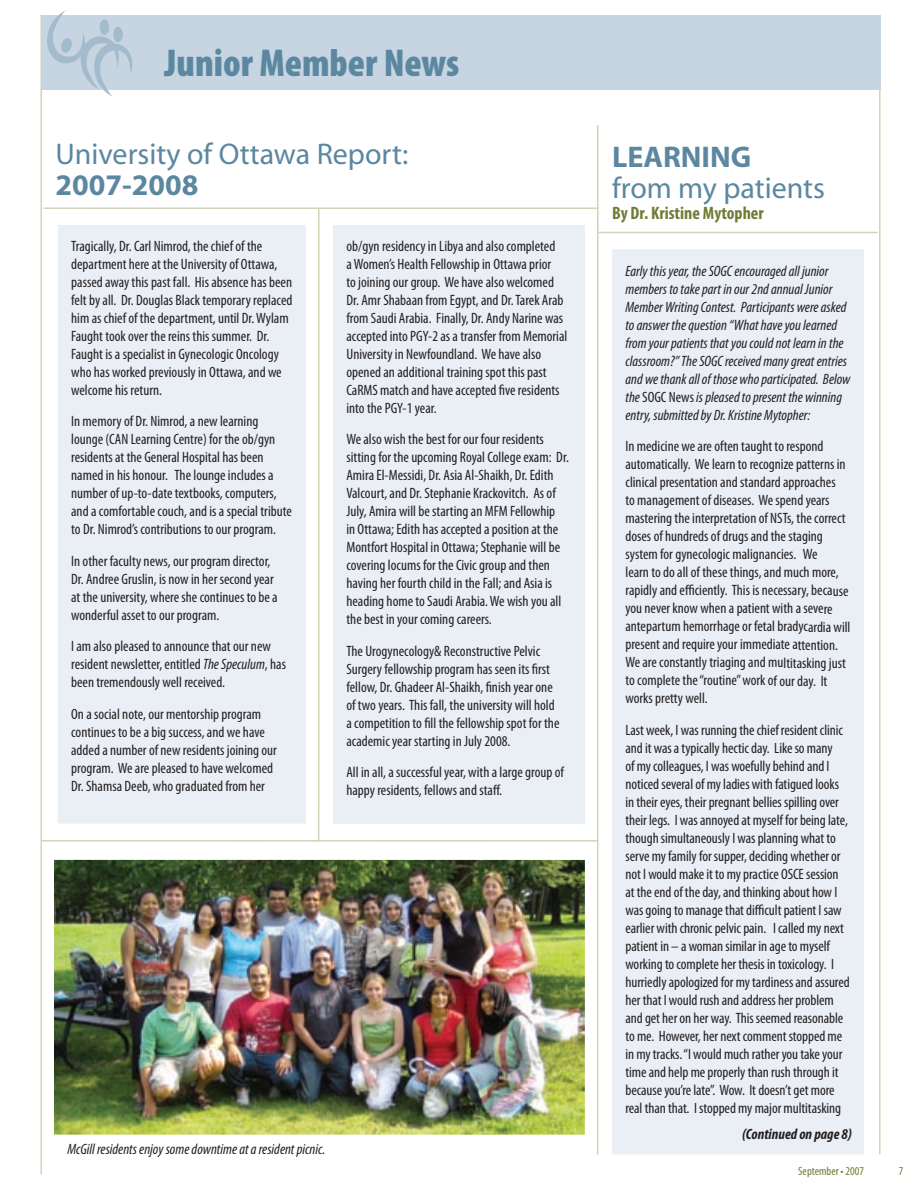
<style>
.page{position:relative;width:918px;height:1188px;background:#fff}
.page>*{position:absolute;margin:0;border:0;box-sizing:border-box;transform-origin:0 0}
.t1{font:900 condensed 39px "Myriad Pro";color:#5c87a1}
.t2{font:30px "Myriad";color:#5c87a1}
.t3{font:700 30px "Myriad";color:#5c87a1}
.t4{font:700 condensed 18px "Myriad Pro";color:#727a34}
.t5{font:condensed 15px/18px "Myriad Pro";color:#231f20}
.t6{font:italic condensed 15px/18px "Myriad Pro";color:#231f20}
.t7{font:italic 700 condensed 15px "Myriad Pro";color:#231f20}
.t8{font:condensed 12px "Myriad Pro";color:#727a34}
.s1{font-style:italic}
.s2{font-style:normal}
</style>
<div class="page">
<div style="left:333px;top:225px;width:252px;height:598px;background:#e9eff4"></div>
<hr style="left:41px;top:15px;width:1px;height:1159px;background:#d1d4b7">
<hr style="left:879px;top:15px;width:2px;height:1139px;background:#d1d4b7">
<div style="left:42px;top:15px;width:838px;height:74px;background:#c6d5e1"></div>
<svg style="left:40px;top:11px;width:99px;height:87px"></svg>
<div style="left:100px;top:19px;width:9px;height:16px;background:#a2bbcd;border-radius:50%"></div>
<div style="left:113px;top:27px;width:10px;height:15px;background:#a2bbcd;border-radius:50%"></div>
<div style="left:612px;top:249px;width:252px;height:905px;background:#e9eff4"></div>
<div style="left:58px;top:225px;width:248px;height:599px;background:#e9eff4"></div>
<hr style="left:43px;top:207px;width:556px;height:2px;background:#d1d4b7">
<hr style="left:597px;top:125px;width:2px;height:1029px;background:#d1d4b7">
<hr style="left:42px;top:840px;width:556px;height:2px;background:#d1d4b7">
<hr style="left:318px;top:209px;width:1px;height:633px;background:#d1d4b7">
<hr style="left:599px;top:232px;width:279px;height:1px;background:#d1d4b7">
<img style="left:54px;top:860px;width:531px;height:275px">
<h1 class="t1" style="left:164px;top:41px;width:296px">Junior Member News</h1>
<h2 class="t2" style="left:55px;top:139px;width:354px">University of Ottawa Report:</h2>
<h2 class="t3" style="left:55px;top:170px;width:144px">2007-2008</h2>
<p class="t5" style="left:71px;top:237px;width:223px">Tragically, Dr. Carl Nimrod, the chief of the department here at the University of Ottawa, passed away this past fall. His absence has been felt by all. Dr. Douglas Black temporary replaced him as chief of the department, until Dr. Wylam Faught took over the reins this summer. Dr.<br>Faught is a specialist in Gynecologic Oncology who has worked previously in Ottawa, and we welcome his return.</p>
<p class="t5" style="left:71px;top:412px;width:222px">In memory of Dr. Nimrod, a new learning lounge (CAN Learning Centre) for the ob/gyn residents at the General Hospital has been named in his honour. The lounge includes a number of up-to-date textbooks, computers, and a comfortable couch, and is a special tribute to Dr. Nimrod’s contributions to our program.</p>
<p class="t5" style="left:71px;top:552px;width:208px">In other faculty news, our program director, Dr. Andree Gruslin, is now in her second year at the university, where she continues to be a wonderful asset to our program.</p>
<p class="t5" style="left:71px;top:637px;width:216px">I am also pleased to announce that our new resident newsletter, entitled <span class="s1">The Speculum</span>, has been tremendously well received.</p>
<p class="t5" style="left:71px;top:705px;width:207px">On a social note, our mentorship program continues to be a big success, and we have added a number of new residents joining our program. We are pleased to have welcomed Dr. Shamsa Deeb, who graduated from her</p>
<p class="t5" style="left:346px;top:237px;width:222px">ob/gyn residency in Libya and also completed<br>a Women’s Health Fellowship in Ottawa prior<br>to joining our group. We have also welcomed Dr. Amr Shabaan from Egypt, and Dr. Tarek Arab from Saudi Arabia. Finally, Dr. Andy Narine was accepted into PGY-2 as a transfer from Memorial University in Newfoundland. We have also opened an additional training spot this past CaRMS match and have accepted five residents into the PGY-1 year.</p>
<p class="t5" style="left:346px;top:430px;width:224px">We also wish the best for our four residents sitting for the upcoming Royal College exam: Dr.<br>Amira El-Messidi, Dr. Asia Al-Shaikh, Dr. Edith Valcourt, and Dr. Stephanie Krackovitch. As of July, Amira will be starting an MFM Fellowhip<br>in Ottawa; Edith has accepted a position at the Montfort Hospital in Ottawa; Stephanie will be covering locums for the Civic group and then having her fourth child in the Fall; and Asia is heading home to Saudi Arabia. We wish you all the best in your coming careers.</p>
<p class="t5" style="left:346px;top:642px;width:215px">The Urogynecology&amp; Reconstructive Pelvic Surgery fellowship program has seen its first fellow, Dr. Ghadeer Al-Shaikh, finish year one of two years. This fall, the university will hold a competition to fill the fellowship spot for the academic year starting in July 2008.</p>
<p class="t5" style="left:346px;top:763px;width:219px">All in all, a successful year, with a large group of happy residents, fellows and staff.</p>
<p class="t6" style="left:67px;top:1141px;width:259px">McGill residents enjoy some downtime at a resident picnic.</p>
<h2 class="t3" style="left:612px;top:141px;width:141px">LEARNING</h2>
<h2 class="t2" style="left:612px;top:173px;width:215px">from my patients</h2>
<p class="t4" style="left:612px;top:203px;width:153px">By Dr. Kristine Mytopher</p>
<p class="t6" style="left:625px;top:262px;width:227px">Early this year, the SOGC encouraged all junior members to take part in our 2nd annual Junior Member Writing Contest. Participants were asked to answer the question “What have you learned from your patients that you could not learn in the classroom?” The SOGC received many great entries and we thank all of those who participated. Below the <span class="s2">SOGC News</span> is pleased to present the winning entry, submitted by Dr. Kristine Mytopher:</p>
<p class="t5" style="left:625px;top:438px;width:227px">In medicine we are often taught to respond automatically. We learn to recognize patterns in clinical presentation and standard approaches<br>to management of diseases. We spend years mastering the interpretation of NSTs, the correct doses of hundreds of drugs and the staging system for gynecologic malignancies. We<br>learn to do all of these things, and much more, rapidly and efficiently. This is necessary, because you never know when a patient with a severe antepartum hemorrhage or fetal bradycardia will present and require your immediate attention.<br>We are constantly triaging and multitasking just to complete the “routine” work of our day. It works pretty well.</p>
<p class="t5" style="left:625px;top:721px;width:226px">Last week, I was running the chief resident clinic and it was a typically hectic day. Like so many<br>of my colleagues, I was woefully behind and I noticed several of my ladies with fatigued looks in their eyes, their pregnant bellies spilling over their legs. I was annoyed at myself for being late, though simultaneously I was planning what to serve my family for supper, deciding whether or not I would make it to my practice OSCE session at the end of the day, and thinking about how I was going to manage that difficult patient I saw earlier with chronic pelvic pain. I called my next patient in – a woman similar in age to myself working to complete her thesis in toxicology. I hurriedly apologized for my tardiness and assured her that I would rush and address her problem and get her on her way. This seemed reasonable to me. However, her next comment stopped me in my tracks. “I would much rather you take your time and help me properly than rush through it because you’re late”. Wow. It doesn’t get more real than that. I stopped my major multitasking</p>
<p class="t7" style="left:742px;top:1126px;width:111px">(Continued on page 8)</p>
<p class="t8" style="left:798px;top:1164px;width:67px">September • 2007</p>
<p class="t8" style="left:899px;top:1164px;width:6px">7</p>
</div>
